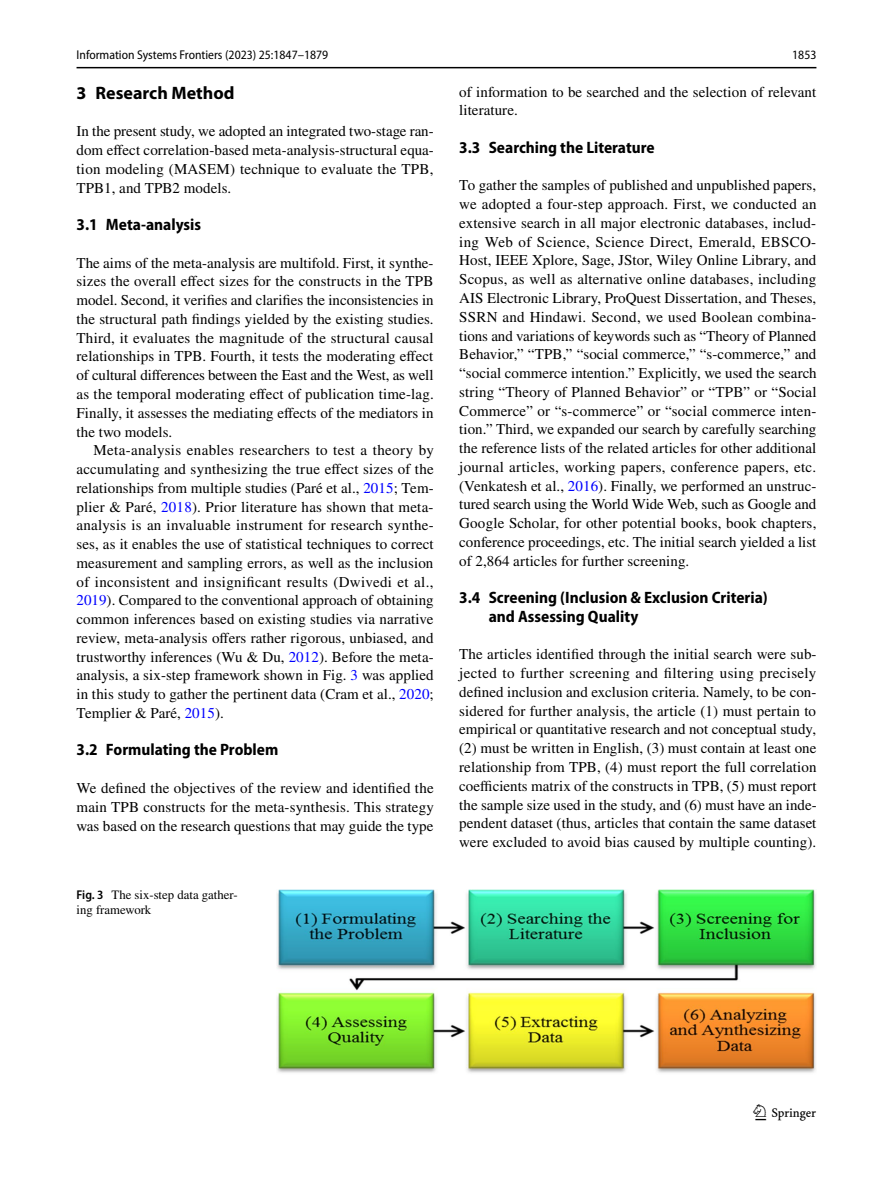
<style>
.page{position:relative;width:893px;height:1187px;background:#fff}
.page>*{position:absolute;margin:0;border:0;box-sizing:border-box;transform-origin:0 0}
.t1{font:22.5px "Springnew Regular 3";color:#000}
.t2{font:700 18px "Myriad Pro";color:#000}
.t3{font:700 semi-condensed 16.5px/18.8px "Myriad Pro";color:#000}
.t4{font:15px/18.8px "STIX";letter-spacing:.005em;color:#000;text-align:justify}
.t5{font:semi-condensed 12.75px "Myriad Pro";color:#000}
.t6{font:12.75px/15px "STIX";color:#000}
.s1{color:#00f}
.s2{font-family:"Myriad Pro";font-weight:600;font-stretch:semi-condensed}
</style>
<div class="page">
<hr style="left:77px;top:67px;width:739px;height:1px;background:#000">
<img style="left:276px;top:889px;width:540px;height:184px">
<p class="t5" style="left:77px;top:48px;width:253px">Information Systems Frontiers (2023) 25:1847–1879</p>
<p class="t5" style="left:792px;top:48px;width:26px">1853</p>
<p class="t2" style="left:77px;top:81px;width:160px">3 Research Method</p>
<p class="t4" style="left:77px;top:123px;width:359px">In the present study, we adopted an integrated two-stage ran&shy;dom effect correlation-based meta-analysis-structural equa&shy;tion modeling (MASEM) technique to evaluate the TPB, TPB1, and TPB2 models.</p>
<p class="t3" style="left:77px;top:215px;width:126px">3.1 Meta‑analysis</p>
<p class="t4" style="left:77px;top:254px;width:359px">The aims of the meta-analysis are multifold. First, it synthe&shy;sizes the overall effect sizes for the constructs in the TPB model. Second, it verifies and clarifies the inconsistencies in the structural path findings yielded by the existing studies.<br>Third, it evaluates the magnitude of the structural causal relationships in TPB. Fourth, it tests the moderating effect of cultural differences between the East and the West, as well as the temporal moderating effect of publication time-lag.<br>Finally, it assesses the mediating effects of the mediators in the two models.</p>
<p class="t4" style="left:77px;top:442px;width:359px;text-indent:17px">Meta-analysis enables researchers to test a theory by accumulating and synthesizing the true effect sizes of the relationships from multiple studies (Paré et al., <span class="s1">2015</span>; Tem&shy;plier &amp; Paré, <span class="s1">2018</span>). Prior literature has shown that meta&shy;analysis is an invaluable instrument for research synthe&shy;ses, as it enables the use of statistical techniques to correct measurement and sampling errors, as well as the inclusion of inconsistent and insignificant results (Dwivedi et al., <span class="s1">2019</span>). Compared to the conventional approach of obtaining common inferences based on existing studies via narrative review, meta-analysis offers rather rigorous, unbiased, and trustworthy inferences (Wu &amp; Du, <span class="s1">2012</span>). Before the meta&shy;analysis, a six-step framework shown in Fig. <span class="s1">3</span> was applied in this study to gather the pertinent data (Cram et al., <span class="s1">2020</span>; Templier &amp; Paré, <span class="s1">2015</span>).</p>
<p class="t3" style="left:77px;top:740px;width:203px">3.2 Formulating the Problem</p>
<p class="t4" style="left:77px;top:779px;width:359px">We defined the objectives of the review and identified the main TPB constructs for the meta-synthesis. This strategy was based on the research questions that may guide the type</p>
<p class="t6" style="left:77px;top:888px;width:163px"><span class="s2">Fig. 3</span> The six-step data gather&shy;ing framework</p>
<p class="t4" style="left:459px;top:83px;width:359px">of information to be searched and the selection of relevant literature.</p>
<p class="t3" style="left:459px;top:138px;width:197px">3.3 Searching the Literature</p>
<p class="t4" style="left:459px;top:177px;width:359px">To gather the samples of published and unpublished papers, we adopted a four-step approach. First, we conducted an extensive search in all major electronic databases, includ&shy;ing Web of Science, Science Direct, Emerald, EBSCO-Host, IEEE Xplore, Sage, JStor, Wiley Online Library, and Scopus, as well as alternative online databases, including AIS Electronic Library, ProQuest Dissertation, and Theses, SSRN and Hindawi. Second, we used Boolean combina&shy;tions and variations of keywords such as “Theory of Planned Behavior,” “TPB,” “social commerce,” “s-commerce,” and “social commerce intention.” Explicitly, we used the search string “Theory of Planned Behavior” or “TPB” or “Social Commerce” or “s-commerce” or “social commerce inten&shy;tion.” Third, we expanded our search by carefully searching the reference lists of the related articles for other additional journal articles, working papers, conference papers, etc. (Venkatesh et al., <span class="s1">2016</span>). Finally, we performed an unstruc&shy;tured search using the World Wide Web, such as Google and Google Scholar, for other potential books, book chapters, conference proceedings, etc. The initial search yielded a list of 2,864 articles for further screening.</p>
<p class="t3" style="left:489px;top:588px;width:281px;text-indent:-29px">3.4 Screening (Inclusion &amp; Exclusion Criteria) and Assessing Quality</p>
<p class="t4" style="left:459px;top:646px;width:359px">The articles identified through the initial search were sub&shy;jected to further screening and filtering using precisely defined inclusion and exclusion criteria. Namely, to be con&shy;sidered for further analysis, the article (1) must pertain to empirical or quantitative research and not conceptual study, (2) must be written in English, (3) must contain at least one relationship from TPB, (4) must report the full correlation coefficients matrix of the constructs in TPB, (5) must report the sample size used in the study, and (6) must have an inde&shy;pendent dataset (thus, articles that contain the same dataset were excluded to avoid bias caused by multiple counting).</p>
<h1 class="t1" style="left:755px;top:1104px;width:62px">1 3</h1>
</div>
